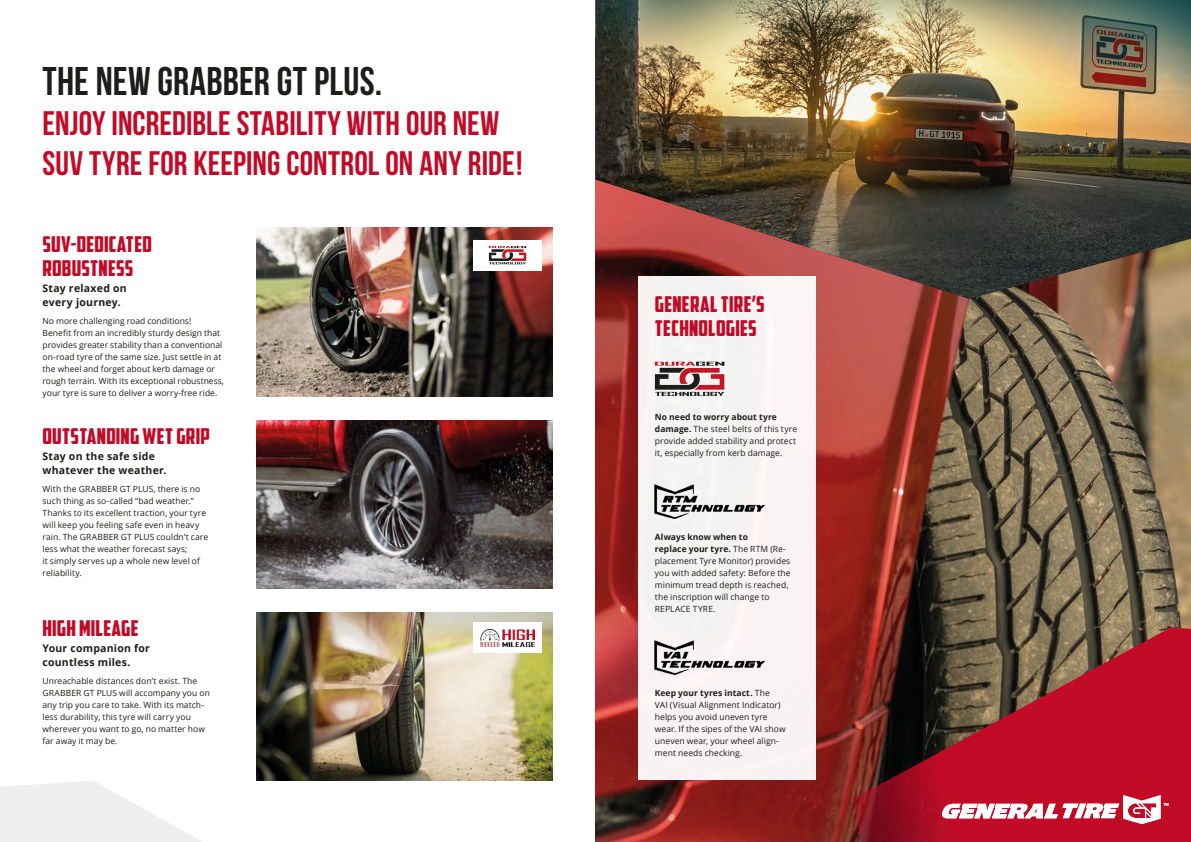
<style>
.page{position:relative;width:1191px;height:842px;background:#fff}
.page>*{position:absolute;margin:0;border:0;box-sizing:border-box;transform-origin:0 0}
.t1{font:700 40px "Bebas Neue";letter-spacing:.005em;color:#1d1d1b}
.t2{font:700 34px/40px "Bebas Neue";letter-spacing:.005em;color:#c10b27}
.t3{font:22px/24px "American Captain";letter-spacing:.01em;color:#c10b27}
.t4{font:700 10.5px/14px "Open Sans";letter-spacing:.025em;color:#1d1d1b}
.t5{font:8.5px/12px "Open Sans";letter-spacing:.01em;color:#1d1d1b}
.s1{font-weight:700}
</style>
<div class="page">
<img style="left:595px;top:299px;width:596px;height:543px">
<div style="left:638px;top:276px;width:177px;height:504px;background:#f8f3f3"></div>
<img style="left:595px;top:0;width:596px;height:299px">
<svg style="left:0;top:780px;width:337px;height:62px"></svg>
<svg style="left:853px;top:627px;width:338px;height:215px;background:#902029"></svg>
<svg style="left:941px;top:795px;width:227px;height:29px"></svg>
<img style="left:257px;top:228px;width:296px;height:168px">
<img style="left:654px;top:640px;width:111px;height:36px">
<svg style="left:655px;top:362px;width:69px;height:34px"></svg>
<img style="left:257px;top:420px;width:296px;height:168px">
<img style="left:257px;top:612px;width:296px;height:168px">
<div style="left:473px;top:623px;width:68px;height:30px;background:#fff"></div>
<img style="left:480px;top:629px;width:55px;height:17px">
<div style="left:473px;top:240px;width:68px;height:30px;background:#fff"></div>
<svg style="left:489px;top:246px;width:37px;height:18px"></svg>
<img style="left:654px;top:484px;width:111px;height:36px">
<h1 class="t1" style="left:43px;top:59px;width:341px">THE NEW GRABBER GT PLUS.</h1>
<h2 class="t2" style="left:43px;top:103px;width:481px">ENJOY INCREDIBLE STABILITY WITH OUR NEW<br>SUV TYRE FOR KEEPING CONTROL ON ANY RIDE!</h2>
<h3 class="t3" style="left:43px;top:232px;width:111px">SUV-DEDICATED<br>ROBUSTNESS</h3>
<p class="t4" style="left:43px;top:281px;width:86px">Stay relaxed on every journey.</p>
<p class="t5" style="left:43px;top:315px;width:183px">No more challenging road conditions!<br>Benefit from an incredibly sturdy design that provides greater stability than a conventional on-road tyre of the same size. Just settle in at the wheel and forget about kerb damage or rough terrain. With its exceptional robustness, your tyre is sure to deliver a worry-free ride.</p>
<h3 class="t3" style="left:43px;top:424px;width:169px">OUTSTANDING WET GRIP</h3>
<p class="t4" style="left:43px;top:449px;width:125px">Stay on the safe side whatever the weather.</p>
<p class="t5" style="left:43px;top:483px;width:167px">With the GRABBER GT PLUS, there is no such thing as so-called “bad weather.” Thanks to its excellent traction, your tyre will keep you feeling safe even in heavy rain. The GRABBER GT PLUS couldn’t care less what the weather forecast says;<br>it simply serves up a whole new level of reliability.</p>
<h3 class="t3" style="left:43px;top:616px;width:98px">HIGH MILEAGE</h3>
<p class="t4" style="left:43px;top:641px;width:109px">Your companion for countless miles.</p>
<p class="t5" style="left:43px;top:675px;width:169px">Unreachable distances don’t exist. The GRABBER GT PLUS will accompany you on any trip you care to take. With its match&shy;less durability, this tyre will carry you wherever you want to go, no matter how far away it may be.</p>
<h3 class="t3" style="left:655px;top:292px;width:111px">GENERAL TIRE’S<br>TECHNOLOGIES</h3>
<p class="t5" style="left:655px;top:411px;width:144px"><span class="s1">No need to worry about tyre damage.</span> The steel belts of this tyre provide added stability and protect it, especially from kerb damage.</p>
<p class="t5" style="left:655px;top:531px;width:137px"><span class="s1">Always know when to<br>replace your tyre.</span> The RTM (Re&shy;placement Tyre Monitor) provides you with added safety: Before the minimum tread depth is reached, the inscription will change to<br>REPLACE TYRE.</p>
<p class="t5" style="left:655px;top:687px;width:132px"><span class="s1">Keep your tyres intact.</span> The<br>VAI (Visual Alignment Indicator) helps you avoid uneven tyre wear. If the sipes of the VAI show uneven wear, your wheel align&shy;ment needs checking.</p>
</div>
